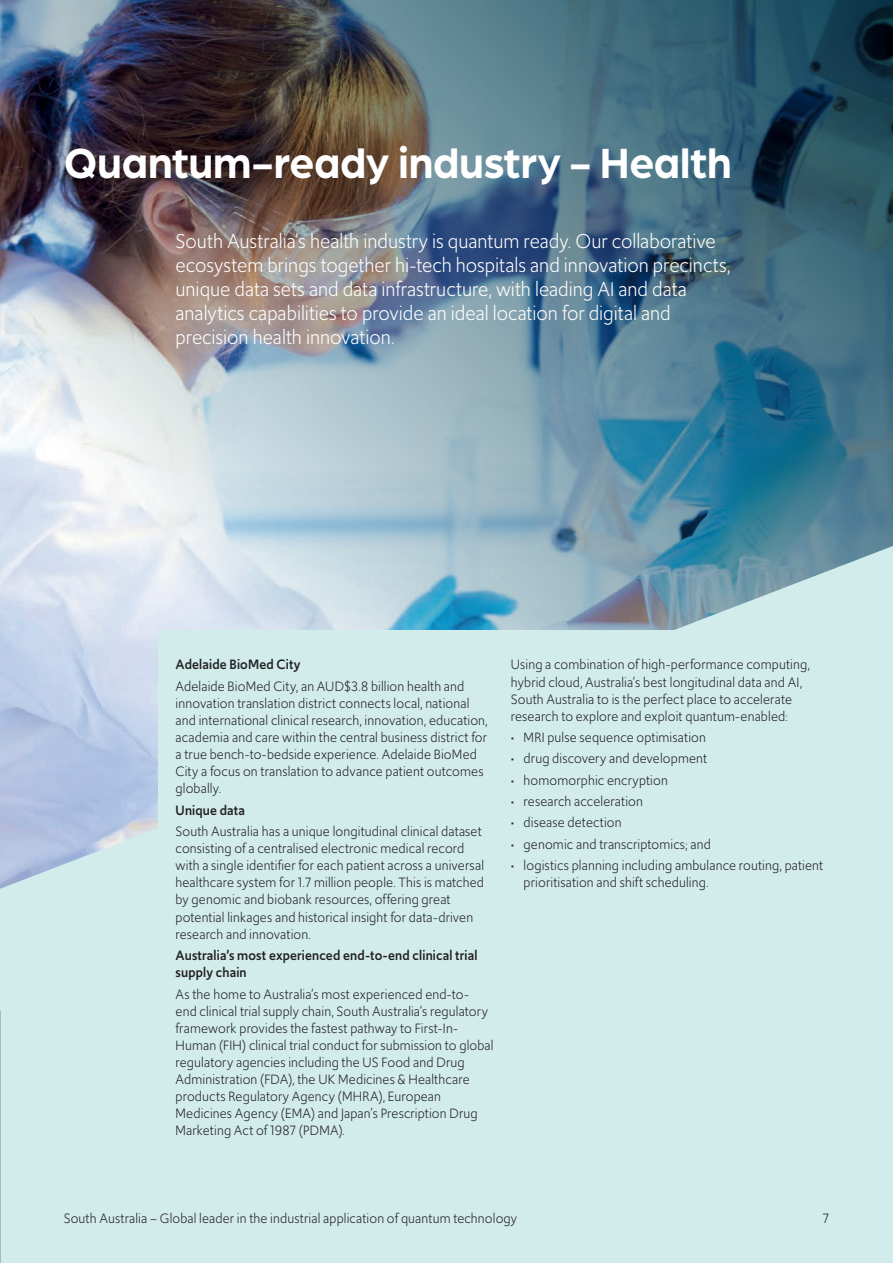
<style>
.page{position:relative;width:893px;height:1263px;background:#fff}
.page>*{position:absolute;margin:0;border:0;box-sizing:border-box;transform-origin:0 0}
.HL_30pt{font:700 45px "Arboria";color:#fff}
.Intro_14pt{font:21px/24px "Upgrade";color:#fff}
.Bullets{font:14.25px/17.1px "Upgrade";letter-spacing:.01em;color:#231f20}
.Body_9_5pt{font:14.25px/17.1px "Upgrade";letter-spacing:.01em;color:#231f20}
.Bullets-2{font:500 14.25px/17.1px "Upgrade";letter-spacing:.015em;color:#231f20}
</style>
<div class="page">
<div style="left:0;top:463px;width:893px;height:800px;background:#d1eceb"></div>
<img style="left:0;top:1010px;width:1px;height:253px">
<img style="left:0;top:0;width:893px;height:889px">
<div style="left:159px;top:630px;width:687px;height:527px;background:#d1eceb"></div>
<p class="HL_30pt" style="left:64px;top:132px;width:669px">Quantum-ready industry - Health</p>
<p class="Intro_14pt" style="left:176px;top:229px;width:556px">South Australia’s health industry is quantum ready. Our collaborative ecosystem brings together hi-tech hospitals and innovation precincts, unique data sets and data infrastructure, with leading AI and data analytics capabilities to provide an ideal location for digital and precision health innovation.</p>
<p class="Bullets-2" style="left:176px;top:656px;width:126px">Adelaide BioMed City</p>
<p class="Bullets" style="left:176px;top:677px;width:314px">Adelaide BioMed City, an AUD$3.8 billion health and innovation translation district connects local, national and international clinical research, innovation, education, academia and care within the central business district for a true bench-to-bedside experience. Adelaide BioMed City a focus on translation to advance patient outcomes globally.</p>
<p class="Bullets-2" style="left:176px;top:801px;width:71px">Unique data</p>
<p class="Bullets" style="left:176px;top:823px;width:310px">South Australia has a unique longitudinal clinical dataset consisting of a centralised electronic medical record with a single identifier for each patient across a universal healthcare system for 1.7 million people. This is matched by genomic and biobank resources, offering great potential linkages and historical insight for data-driven research and innovation.</p>
<p class="Bullets-2" style="left:176px;top:947px;width:303px">Australia’s most experienced end-to-end clinical trial supply chain</p>
<p class="Bullets" style="left:176px;top:985px;width:320px">As the home to Australia’s most experienced end-to&shy;end clinical trial supply chain, South Australia’s regulatory framework provides the fastest pathway to First-In-Human (FIH) clinical trial conduct for submission to global regulatory agencies including the US Food and Drug Administration (FDA), the UK Medicines &amp; Healthcare products Regulatory Agency (MHRA), European Medicines Agency (EMA) and Japan’s Prescription Drug Marketing Act of 1987 (PDMA).</p>
<p class="Body_9_5pt" style="left:511px;top:656px;width:301px">Using a combination of high-performance computing, hybrid cloud, Australia’s best longitudinal data and AI, South Australia to is the perfect place to accelerate research to explore and exploit quantum-enabled:</p>
<p class="Bullets" style="left:511px;top:729px;width:197px">• MRI pulse sequence optimisation</p>
<p class="Bullets" style="left:511px;top:750px;width:198px">• drug discovery and development</p>
<p class="Bullets" style="left:511px;top:771px;width:158px">• homomorphic encryption</p>
<p class="Bullets" style="left:511px;top:793px;width:134px">• research acceleration</p>
<p class="Bullets" style="left:511px;top:814px;width:112px">• disease detection</p>
<p class="Bullets" style="left:511px;top:835px;width:201px">• genomic and transcriptomics; and</p>
<p class="Bullets" style="left:524px;top:857px;width:301px;text-indent:-13px">• logistics planning including ambulance routing, patient prioritisation and shift scheduling.</p>
<p class="Bullets" style="left:64px;top:1209px;width:455px">South Australia – Global leader in the industrial application of quantum technology</p>
<p class="Bullets" style="left:823px;top:1209px;width:8px">7</p>
</div>
